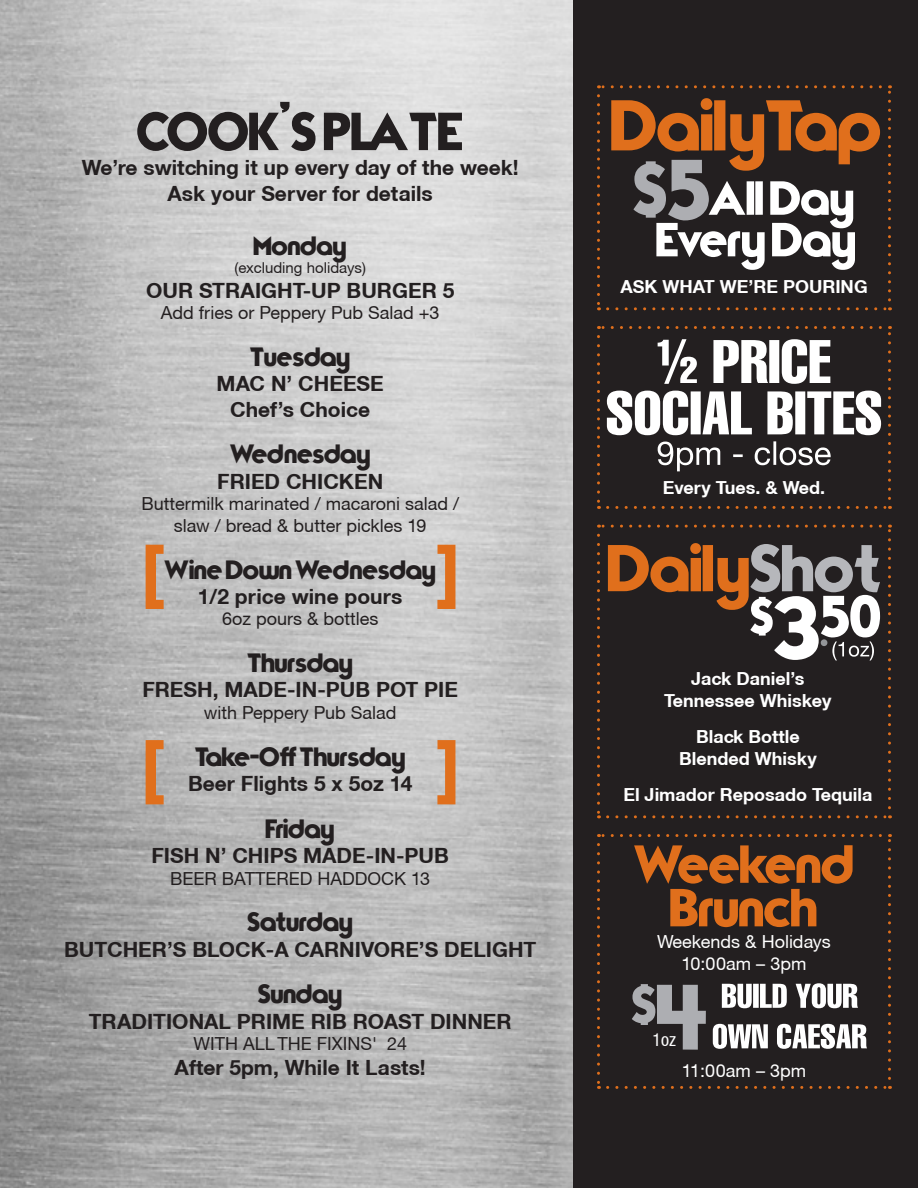
<style>
.page{position:relative;width:918px;height:1188px;background:#fff}
.page>*{position:absolute;margin:0;border:0;box-sizing:border-box;transform-origin:0 0}
.t1{font:54px/43.5px "Typo Graphica";color:#e06f1c;text-align:center}
.t2{font:54px "Typo Graphica";color:#231f20}
.t3{font:27px "Typo Graphica";color:#231f20}
.t4{font:700 21px/25.2px "Helvetica Neue CE";color:#231f20;text-align:center}
.t5{font:18px/21.6px "Helvetica Neue CE";color:#231f20;text-align:center}
.t6{font:700 18px/21.6px "Helvetica Neue CE";color:#fff;text-align:center}
.t7{font:18px/21.6px "Helvetica Neue CE";color:#fff;text-align:center}
.t8{font:condensed 18px "Helvetica Neue LT";color:#fff}
.t9{font:15px "Helvetica Neue CE";color:#231f20}
</style>
<div class="page">
<div style="left:573px;top:0;width:345px;height:1188px;background:#231f20"></div>
<svg style="left:146px;top:545px;width:18px;height:64px"></svg>
<svg style="left:146px;top:740px;width:18px;height:64px"></svg>
<svg style="left:437px;top:545px;width:18px;height:64px"></svg>
<svg style="left:437px;top:740px;width:18px;height:64px"></svg>
<svg style="left:597px;top:96px;width:3px;height:214px"></svg>
<svg style="left:608px;top:307px;width:283px;height:3px"></svg>
<svg style="left:888px;top:85px;width:3px;height:215px"></svg>
<svg style="left:598px;top:85px;width:282px;height:3px"></svg>
<svg style="left:597px;top:337px;width:3px;height:172px"></svg>
<svg style="left:608px;top:506px;width:283px;height:3px"></svg>
<svg style="left:888px;top:326px;width:3px;height:172px"></svg>
<svg style="left:598px;top:326px;width:282px;height:3px"></svg>
<svg style="left:597px;top:535px;width:3px;height:283px"></svg>
<svg style="left:608px;top:815px;width:283px;height:3px"></svg>
<svg style="left:888px;top:525px;width:3px;height:283px"></svg>
<svg style="left:598px;top:525px;width:282px;height:3px"></svg>
<svg style="left:597px;top:845px;width:3px;height:244px"></svg>
<svg style="left:608px;top:1086px;width:283px;height:3px"></svg>
<svg style="left:888px;top:834px;width:3px;height:244px"></svg>
<svg style="left:598px;top:834px;width:282px;height:3px"></svg>
<svg style="left:713px;top:1024px;width:154px;height:25px"></svg>
<svg style="left:722px;top:983px;width:136px;height:25px"></svg>
<svg style="left:658px;top:441px;width:173px;height:30px"></svg>
<svg style="left:607px;top:391px;width:274px;height:44px"></svg>
<svg style="left:658px;top:339px;width:172px;height:45px"></svg>
<svg style="left:632px;top:984px;width:74px;height:66px"></svg>
<svg style="left:608px;top:543px;width:272px;height:117px"></svg>
<svg style="left:611px;top:98px;width:269px;height:172px"></svg>
<h1 class="t2" style="left:137px;top:96px;width:327px">COOK’S PLATE</h1>
<p class="t4" style="left:82px;top:156px;width:438px">We’re switching it up every day of the week!<br>Ask your Server for details</p>
<p class="t3" style="left:254px;top:228px;width:94px">Monday</p>
<p class="t9" style="left:235px;top:258px;width:133px">(excluding holidays)</p>
<p class="t4" style="left:146px;top:278px;width:310px">OUR STRAIGHT-UP BURGER 5</p>
<p class="t5" style="left:161px;top:302px;width:280px">Add fries or Peppery Pub Salad +3</p>
<p class="t3" style="left:250px;top:339px;width:102px">Tuesday</p>
<p class="t4" style="left:217px;top:372px;width:169px">MAC N’ CHEESE<br>Chef’s Choice</p>
<p class="t3" style="left:230px;top:437px;width:142px">Wednesday</p>
<p class="t4" style="left:217px;top:469px;width:168px">FRIED CHICKEN</p>
<p class="t5" style="left:141px;top:493px;width:319px">Buttermilk marinated / macaroni salad / slaw / bread &amp; butter pickles 19</p>
<p class="t3" style="left:165px;top:552px;width:273px">Wine Down Wednesday</p>
<p class="t4" style="left:198px;top:584px;width:206px">1/2 price wine pours</p>
<p class="t5" style="left:222px;top:608px;width:158px">6oz pours &amp; bottles</p>
<p class="t3" style="left:248px;top:645px;width:107px">Thursday</p>
<p class="t4" style="left:142px;top:678px;width:317px">FRESH, MADE-IN-PUB POT PIE</p>
<p class="t5" style="left:204px;top:702px;width:194px">with Peppery Pub Salad</p>
<p class="t3" style="left:195px;top:739px;width:212px">Take-Off Thursday</p>
<p class="t4" style="left:188px;top:771px;width:226px">Beer Flights 5 x 5oz 14</p>
<p class="t3" style="left:266px;top:811px;width:70px">Friday</p>
<p class="t4" style="left:151px;top:843px;width:299px">FISH N’ CHIPS MADE-IN-PUB</p>
<p class="t5" style="left:170px;top:867px;width:261px">BEER BATTERED HADDOCK 13</p>
<p class="t3" style="left:248px;top:905px;width:107px">Saturday</p>
<p class="t4" style="left:64px;top:937px;width:474px">BUTCHER’S BLOCK-A CARNIVORE’S DELIGHT</p>
<p class="t3" style="left:258px;top:977px;width:85px">Sunday</p>
<p class="t4" style="left:89px;top:1009px;width:424px">TRADITIONAL PRIME RIB ROAST DINNER</p>
<p class="t5" style="left:193px;top:1033px;width:215px">WITH ALL THE FIXINS' 24</p>
<p class="t4" style="left:175px;top:1056px;width:253px">After 5pm, While It Lasts!</p>
<p class="t6" style="left:620px;top:276px;width:249px">ASK WHAT WE’RE POURING</p>
<p class="t6" style="left:663px;top:477px;width:164px">Every Tues. &amp; Wed.</p>
<p class="t6" style="left:664px;top:668px;width:169px">Jack Daniel’s<br>Tennessee Whiskey</p>
<p class="t6" style="left:679px;top:726px;width:139px">Black Bottle<br>Blended Whisky</p>
<p class="t6" style="left:623px;top:784px;width:251px">El Jimador Reposado Tequila</p>
<h1 class="t1" style="left:634px;top:844px;width:221px">Weekend<br>Brunch</h1>
<p class="t7" style="left:657px;top:931px;width:175px">Weekends &amp; Holidays<br>10:00am – 3pm</p>
<p class="t8" style="left:652px;top:1029px;width:25px">1oz</p>
<p class="t7" style="left:682px;top:1060px;width:126px">11:00am – 3pm</p>
</div>
